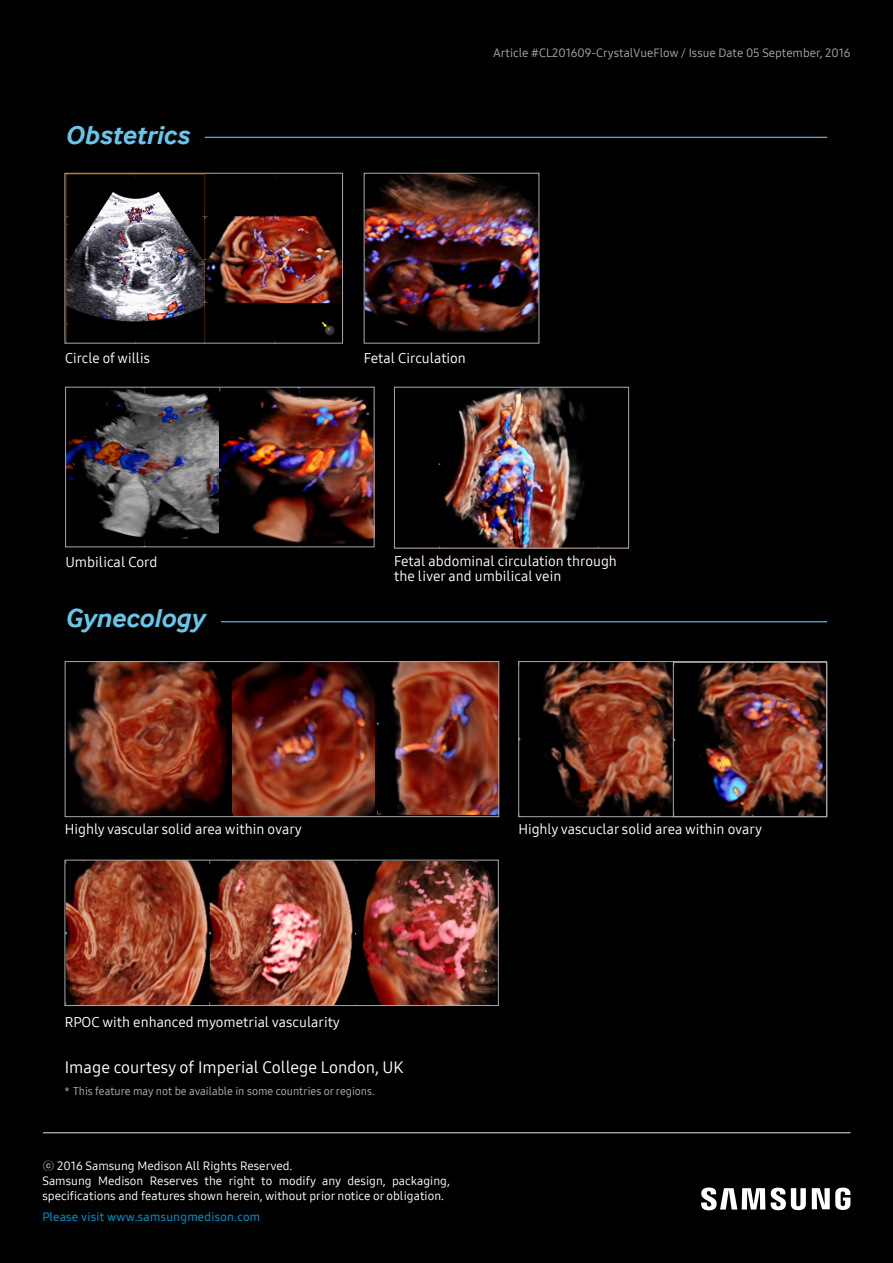
<style>
.page{position:relative;width:893px;height:1263px;background:#000}
.page>*{position:absolute;margin:0;border:0;box-sizing:border-box;transform-origin:0 0}
.t1{font:italic 700 27px "Samsung Inter Face";color:#66c6eb}
.t2{font:16.5px "Samsung One 450";color:#fff}
.t3{font:14.25px "Samsung One 450";color:#fff}
.t4{font:14.1px/14.9px "Samsung One 450";color:#fff}
.t5{font:12px/15px "Samsung One 450";color:#fff}
.t6{font:12px "Samsung One 450";color:#a8a9ad}
.t7{font:12px "Samsung One 450";letter-spacing:.02em;color:#009fda}
.t8{font:11.25px "Samsung One 450";color:#fff}
.s1{font-family:"Dotum"}
</style>
<div class="page">
<hr style="left:205px;top:137px;width:622px;height:1px;background:#66c6eb">
<hr style="left:221px;top:621px;width:606px;height:1px;background:#66c6eb">
<hr style="left:43px;top:1132px;width:807px;height:1px;background:#fff">
<svg style="left:701px;top:1187px;width:64px;height:23px"></svg>
<svg style="left:771px;top:1187px;width:35px;height:23px"></svg>
<svg style="left:812px;top:1187px;width:38px;height:23px"></svg>
<img style="left:67px;top:175px;width:274px;height:166px">
<div style="left:65px;top:173px;width:278px;height:170px;border:1px solid #a8a9ad"></div>
<img style="left:366px;top:175px;width:171px;height:158px">
<div style="left:364px;top:173px;width:175px;height:170px;border:1px solid #a8a9ad"></div>
<img style="left:67px;top:862px;width:429px;height:142px">
<div style="left:65px;top:860px;width:433px;height:146px;border:1px solid #a8a9ad"></div>
<img style="left:67px;top:389px;width:305px;height:156px">
<div style="left:65px;top:387px;width:309px;height:160px;border:1px solid #a8a9ad"></div>
<img style="left:67px;top:663px;width:430px;height:152px">
<div style="left:65px;top:661px;width:434px;height:156px;border:1px solid #a8a9ad"></div>
<img style="left:520px;top:663px;width:305px;height:152px">
<div style="left:518px;top:661px;width:309px;height:156px;border:1px solid #a8a9ad"></div>
<img style="left:438px;top:389px;width:147px;height:157px">
<div style="left:394px;top:387px;width:235px;height:161px;border:1px solid #a8a9ad"></div>
<p class="t1" style="left:65px;top:120px;width:126px">Obstetrics</p>
<p class="t6" style="left:493px;top:44px;width:359px">Article #CL201609-CrystalVueFlow / Issue Date 05 September, 2016</p>
<p class="t3" style="left:65px;top:348px;width:86px">Circle of willis</p>
<p class="t4" style="left:364px;top:350px;width:104px">Fetal Circulation</p>
<p class="t3" style="left:65px;top:552px;width:94px">Umbilical Cord</p>
<p class="t1" style="left:65px;top:603px;width:141px">Gynecology</p>
<p class="t4" style="left:394px;top:554px;width:224px">Fetal abdominal circulation through the liver and umbilical vein</p>
<p class="t4" style="left:65px;top:822px;width:239px">Highly vascular solid area within ovary</p>
<p class="t4" style="left:518px;top:822px;width:245px">Highly vascuclar solid area within ovary</p>
<p class="t4" style="left:65px;top:1014px;width:277px">RPOC with enhanced myometrial vascularity</p>
<p class="t2" style="left:65px;top:1056px;width:340px">Image courtesy of Imperial College London, UK</p>
<p class="t8" style="left:65px;top:1083px;width:311px">* This feature may not be available in some countries or regions.</p>
<p class="t5" style="left:42px;top:1158px;width:252px"><span class="s1">ⓒ</span> 2016 Samsung Medison All Rights Reserved.</p>
<p class="t5" style="left:42px;top:1173px;width:409px">Samsung Medison Reserves the right to modify any design, packaging, specifications and features shown herein, without prior notice or obligation.</p>
<p class="t7" style="left:42px;top:1209px;width:219px">Please visit www.samsungmedison.com</p>
</div>
